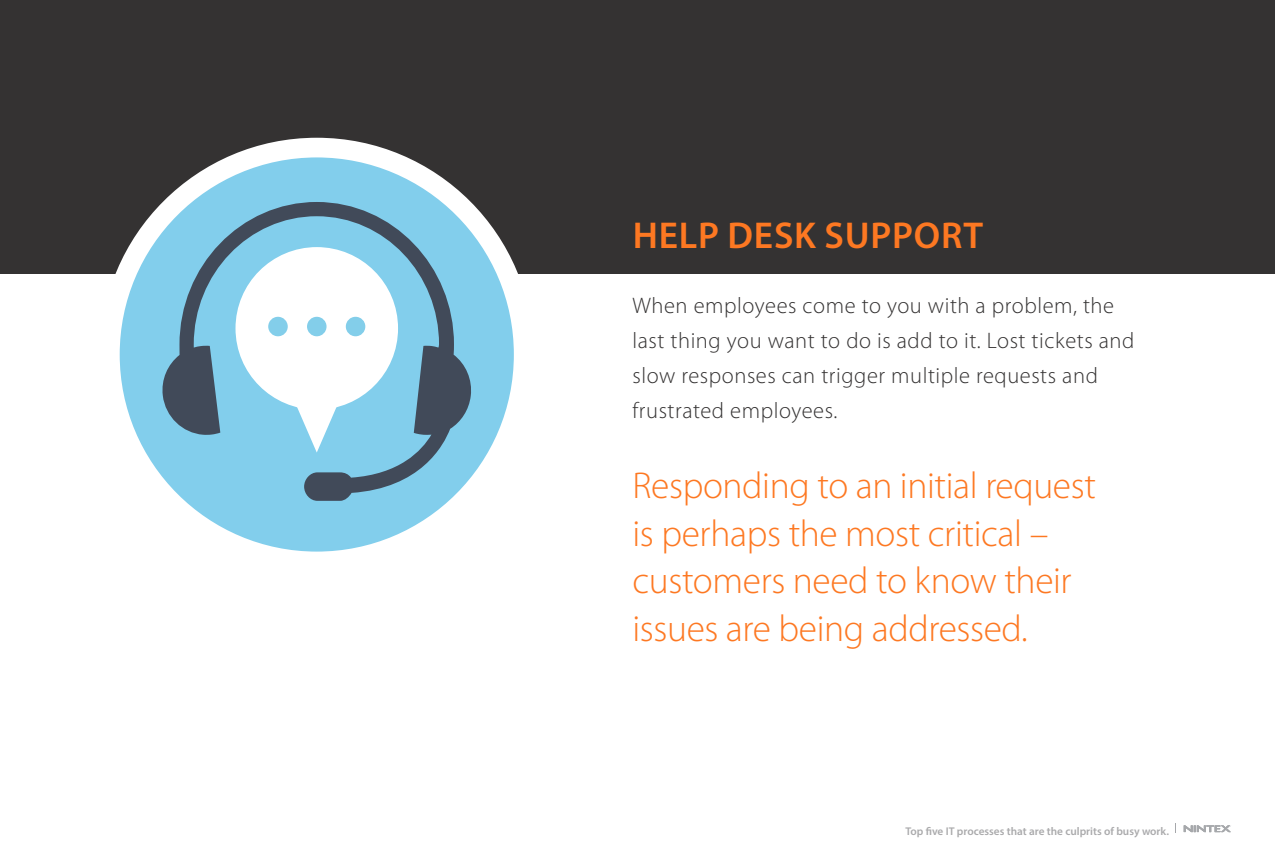
<style>
.page{position:relative;width:1275px;height:850px;background:#fff}
.page>*{position:absolute;margin:0;border:0;box-sizing:border-box;transform-origin:0 0}
.t1{font:300 37.5px/47.5px "Myriad Pro";letter-spacing:-.01em;color:#fd7822}
.t2{font:600 37.5px "Myriad Pro";letter-spacing:.02em;color:#fd7822}
.t3{font:300 22.5px/35px "Myriad Pro";letter-spacing:.025em;color:#343232}
.t4{font:600 11.25px "Myriad Pro";color:#aaaaac}
</style>
<div class="page">
<svg style="left:1184px;top:825px;width:47px;height:7px"></svg>
<div style="left:0;top:0;width:1275px;height:274px;background:#343232"></div>
<div style="left:100px;top:138px;width:434px;height:433px;background:#fff;border-radius:50%"></div>
<div style="left:120px;top:157px;width:394px;height:395px;background:#82ceec;border-radius:50%"></div>
<svg style="left:161px;top:202px;width:312px;height:299px"></svg>
<div style="left:268px;top:317px;width:20px;height:19px;background:#83ceea;border-radius:50%"></div>
<div style="left:307px;top:317px;width:20px;height:19px;background:#83ceea;border-radius:50%"></div>
<div style="left:346px;top:317px;width:19px;height:19px;background:#83ceea;border-radius:50%"></div>
<h1 class="t2" style="left:633px;top:212px;width:352px">HELP DESK SUPPORT</h1>
<p class="t3" style="left:632px;top:288px;width:503px">When employees come to you with a problem, the last thing you want to do is add to it. Lost tickets and slow responses can trigger multiple requests and frustrated employees.</p>
<h1 class="t1" style="left:632px;top:462px;width:465px">Responding to an initial request is perhaps the most critical – customers need to know their issues are being addressed.</h1>
<p class="t4" style="left:905px;top:824px;width:265px">Top five IT processes that are the culprits of busy work.</p>
</div>
